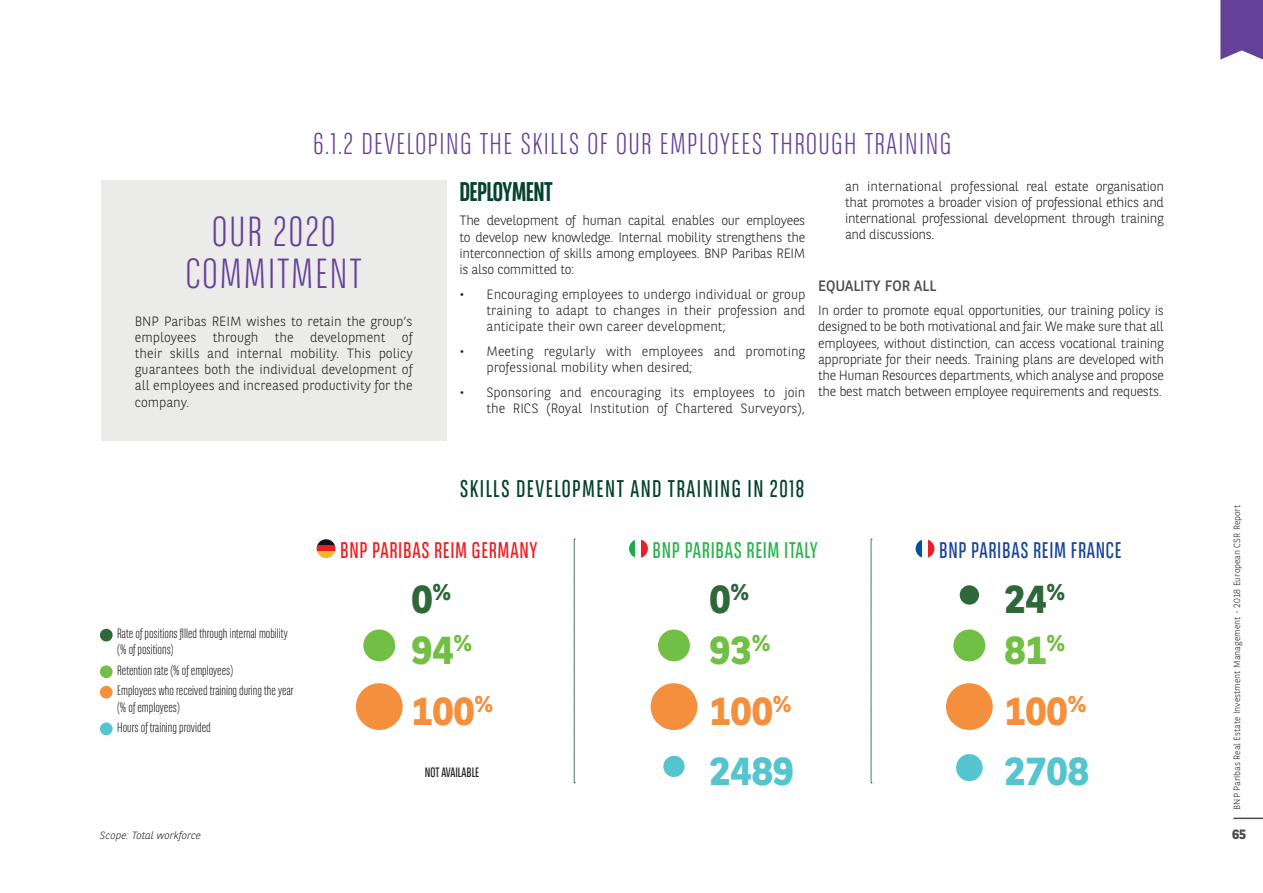
<style>
.page{position:relative;width:1263px;height:893px;background:#fff}
.page>*{position:absolute;margin:0;border:0;box-sizing:border-box;transform-origin:0 0}
.t1{font:300 42px/42px "BNPP Sans Condensed";letter-spacing:.05em;color:#654099;text-align:center}
.t2{font:700 39px "BNPP Sans";letter-spacing:.01em;color:#f4903d}
.t3{font:700 39px "BNPP Sans";color:#71bf44}
.t4{font:700 39px "BNPP Sans";letter-spacing:.01em;color:#54c5cf}
.t5{font:700 39px "BNPP Sans";color:#2e6738}
.t6{font:300 30px "BNPP Sans Condensed";letter-spacing:.05em;color:#654099}
.t7{font:700 27px "BNPP Sans Condensed";letter-spacing:-.025em;color:#064230}
.t8{font:24px "BNPP Sans Condensed";letter-spacing:.06em;color:#064230}
.t9{font:22.5px "BNPP Sans Condensed";letter-spacing:.03em;color:#ee1d23}
.t10{font:22.5px "BNPP Sans Condensed";letter-spacing:.03em;color:#1a459c}
.t11{font:22.5px "BNPP Sans Condensed";letter-spacing:.03em;color:#2cb34b}
.t12{font:15px "BNPP Sans";color:#4b4c4d}
.t13{font:300 13.5px/16.2px "BNPP Sans";color:#231f20;text-align:justify}
.t14{font:300 13.5px/16.2px "BNPP Sans Condensed";color:#231f20}
.t15{font:13.5px "BNPP Sans Condensed";color:#231f20}
.t16{font:700 13.5px "BNPP Sans";color:#4b4c4d}
.t17{font:italic 300 10.5px "BNPP Sans";color:#231f20}
.t18{font:300 9px "BNPP Sans";color:#231f20}
</style>
<div class="page">
<svg style="left:1234px;top:818px;width:29px;height:1px"></svg>
<svg style="left:1220px;top:0;width:43px;height:60px;background:#7351a2"></svg>
<div style="left:101px;top:181px;width:346px;height:260px;background:#ebecea"></div>
<div style="left:100px;top:629px;width:13px;height:12px;background:#2e6738;border-radius:50%"></div>
<div style="left:100px;top:665px;width:13px;height:13px;background:#71bf44;border-radius:50%"></div>
<div style="left:100px;top:686px;width:13px;height:13px;background:#f4903d;border-radius:50%"></div>
<div style="left:100px;top:722px;width:13px;height:13px;background:#54c5cf;border-radius:50%"></div>
<svg style="left:574px;top:539px;width:1px;height:244px"></svg>
<svg style="left:871px;top:539px;width:1px;height:244px"></svg>
<svg style="left:317px;top:539px;width:18px;height:6px"></svg>
<div style="left:317px;top:545px;width:18px;height:7px;background:#eb1e25"></div>
<svg style="left:317px;top:552px;width:18px;height:6px"></svg>
<svg style="left:629px;top:540px;width:6px;height:18px"></svg>
<svg style="left:642px;top:540px;width:6px;height:18px"></svg>
<svg style="left:916px;top:539px;width:6px;height:19px"></svg>
<svg style="left:928px;top:539px;width:6px;height:19px"></svg>
<div style="left:663px;top:756px;width:22px;height:21px;background:#54c5cf;border-radius:50%"></div>
<div style="left:658px;top:629px;width:32px;height:32px;background:#71bf44;border-radius:50%"></div>
<div style="left:651px;top:683px;width:46px;height:47px;background:#f4903d;border-radius:50%"></div>
<div style="left:956px;top:754px;width:27px;height:27px;background:#54c5cf;border-radius:50%"></div>
<div style="left:953px;top:629px;width:32px;height:32px;background:#71bf44;border-radius:50%"></div>
<div style="left:960px;top:585px;width:19px;height:20px;background:#2e6738;border-radius:50%"></div>
<div style="left:946px;top:683px;width:47px;height:47px;background:#f4903d;border-radius:50%"></div>
<div style="left:363px;top:629px;width:32px;height:32px;background:#71bf44;border-radius:50%"></div>
<div style="left:356px;top:683px;width:47px;height:47px;background:#f4903d;border-radius:50%"></div>
<p class="t6" style="left:313px;top:125px;width:639px">6.1.2 DEVELOPING THE SKILLS OF OUR EMPLOYEES THROUGH TRAINING</p>
<p class="t7" style="left:459px;top:176px;width:95px">DEPLOYMENT</p>
<p class="t13" style="left:459px;top:212px;width:347px">The development of human capital enables our employees to develop new knowledge. Internal mobility strengthens the interconnection of skills among employees. BNP Paribas REIM is also committed to:</p>
<p class="t13" style="left:486px;top:285px;width:320px;text-indent:-27px">• Encouraging employees to undergo individual or group training to adapt to changes in their profession and anticipate their own career development;</p>
<p class="t13" style="left:486px;top:342px;width:320px;text-indent:-27px">• Meeting regularly with employees and promoting professional mobility when desired;</p>
<p class="t13" style="left:459px;top:383px;width:347px;text-align:right">• Sponsoring and encouraging its employees to join the RICS (Royal Institution of Chartered Surveyors),</p>
<p class="t13" style="left:845px;top:177px;width:320px">an international professional real estate organisation that promotes a broader vision of professional ethics and international professional development through training and discussions.</p>
<p class="t1" style="left:186px;top:210px;width:177px">OUR 2020<br>COMMITMENT</p>
<p class="t13" style="left:135px;top:312px;width:279px">BNP Paribas REIM wishes to retain the group’s employees through the development of their skills and internal mobility. This policy guarantees both the individual development of all employees and increased productivity for the company.</p>
<p class="t12" style="left:818px;top:275px;width:120px">EQUALITY FOR ALL</p>
<p class="t13" style="left:818px;top:302px;width:347px">In order to promote equal opportunities, our training policy is designed to be both motivational and fair. We make sure that all employees, without distinction, can access vocational training appropriate for their needs. Training plans are developed with the Human Resources departments, which analyse and propose the best match between employee requirements and requests.</p>
<p class="t14" style="left:117px;top:625px;width:172px">Rate of positions filled through internal mobility (% of positions)</p>
<p class="t14" style="left:117px;top:662px;width:118px">Retention rate (% of employees)</p>
<p class="t14" style="left:117px;top:682px;width:178px">Employees who received training during the year (% of employees)</p>
<p class="t14" style="left:117px;top:719px;width:95px">Hours of training provided</p>
<p class="t17" style="left:100px;top:828px;width:103px">Scope: Total workforce</p>
<p class="t8" style="left:460px;top:473px;width:346px">SKILLS DEVELOPMENT AND TRAINING IN 2018</p>
<p class="t9" style="left:340px;top:536px;width:199px">BNP PARIBAS REIM GERMANY</p>
<p class="t11" style="left:652px;top:536px;width:167px">BNP PARIBAS REIM ITALY</p>
<p class="t10" style="left:939px;top:536px;width:184px">BNP PARIBAS REIM FRANCE</p>
<p class="t5" style="left:710px;top:573px;width:41px">0<sup>%</sup></p>
<p class="t3" style="left:710px;top:623px;width:62px">93<sup>%</sup></p>
<p class="t5" style="left:412px;top:573px;width:41px">0<sup>%</sup></p>
<p class="t3" style="left:412px;top:623px;width:62px">94<sup>%</sup></p>
<p class="t2" style="left:412px;top:684px;width:83px">100<sup>%</sup></p>
<p class="t5" style="left:1005px;top:573px;width:62px">24<sup>%</sup></p>
<p class="t3" style="left:1005px;top:623px;width:62px">81<sup>%</sup></p>
<p class="t2" style="left:710px;top:684px;width:83px">100<sup>%</sup></p>
<p class="t2" style="left:1005px;top:684px;width:83px">100<sup>%</sup></p>
<p class="t15" style="left:425px;top:763px;width:56px">NOT AVAILABLE</p>
<p class="t4" style="left:710px;top:744px;width:85px">2489</p>
<p class="t4" style="left:1005px;top:744px;width:85px">2708</p>
<p class="t18" style="left:1231px;top:809px;width:306px;rotate:-90deg">BNP Paribas Real Estate Investment Management - 2018 European CSR Report</p>
<p class="t16" style="left:1232px;top:825px;width:16px">65</p>
</div>
